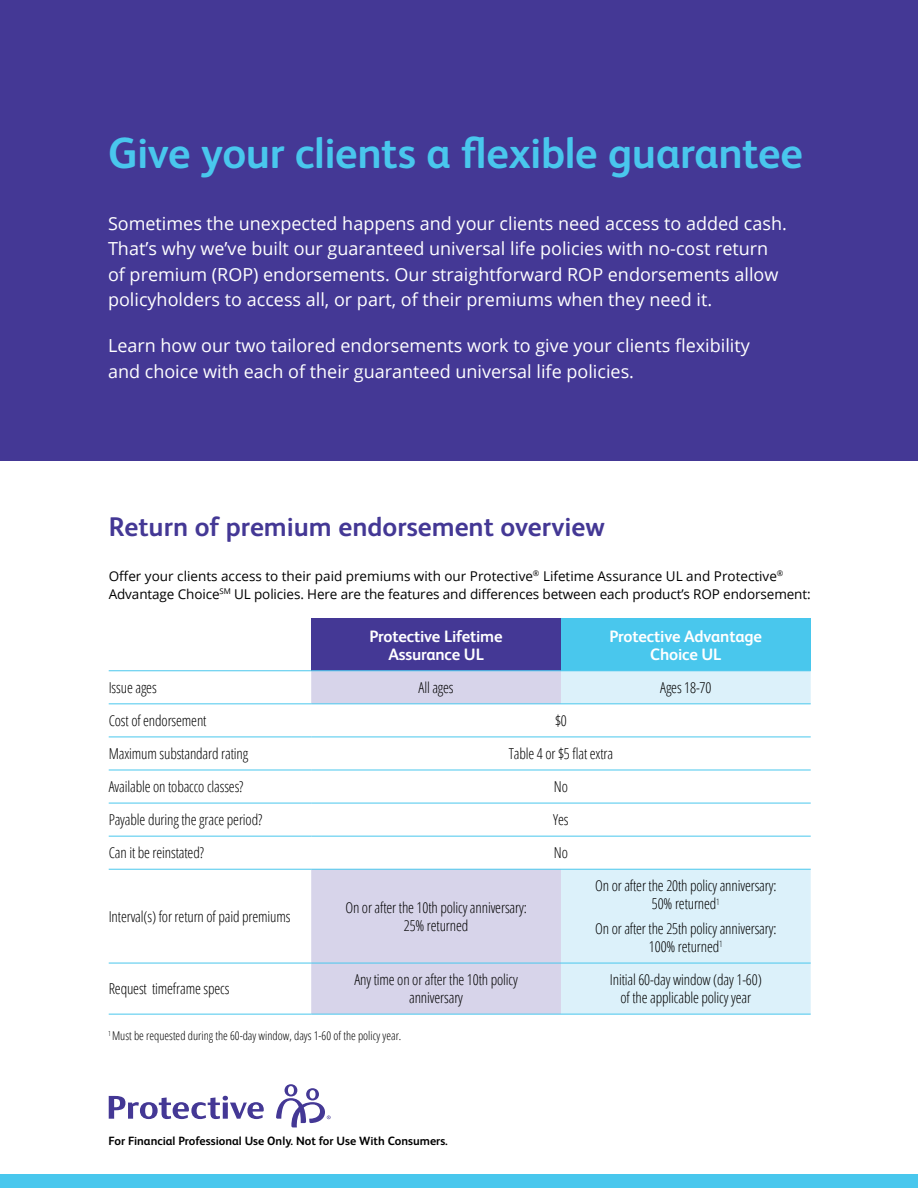
<style>
.page{position:relative;width:918px;height:1188px;background:#fff}
.page>*{position:absolute;margin:0;border:0;box-sizing:border-box;transform-origin:0 0}
.t1{font:700 43.5px "FS Albert Pro";letter-spacing:-.01em;color:#49c7ed}
.t2{font:700 27px "FS Albert Pro";color:#443895}
.t3{font:18px/25.5px "Open Sans";color:#fff}
.t4{font:700 16.5px/18px "FS Albert Pro";letter-spacing:-.01em;color:#fff;text-align:center}
.t5{font:300 condensed 15px/18px "Open Sans";letter-spacing:-.01em;color:#000;text-align:center}
.t6{font:13.5px/18px "Open Sans";letter-spacing:-.005em;color:#000}
.t7{font:300 condensed 12px "Open Sans";color:#000}
.t8{font:700 12px "FS Albert Pro";color:#000}
</style>
<div class="page">
<div style="left:0;top:1174px;width:918px;height:14px;background:#49c7ed"></div>
<div style="left:0;top:0;width:918px;height:461px;background:#443895"></div>
<svg style="left:109px;top:1096px;width:155px;height:23px"></svg>
<svg style="left:276px;top:1084px;width:55px;height:43px"></svg>
<div style="left:311px;top:618px;width:250px;height:53px;background:#443895"></div>
<div style="left:561px;top:618px;width:250px;height:53px;background:#49c7ed"></div>
<svg style="left:311px;top:671px;width:250px;height:343px;fill:#d7d4ea"></svg>
<svg style="left:561px;top:671px;width:250px;height:343px;fill:#dcf1fa"></svg>
<hr style="left:109px;top:670px;width:202px;height:1px;background:#49c7ed">
<hr style="left:311px;top:670px;width:250px;height:1px;background:#49c7ed">
<hr style="left:109px;top:703px;width:202px;height:1px;background:#49c7ed">
<hr style="left:311px;top:703px;width:250px;height:1px;background:#49c7ed">
<hr style="left:561px;top:703px;width:250px;height:1px;background:#49c7ed">
<hr style="left:109px;top:737px;width:202px;height:1px;background:#49c7ed">
<hr style="left:311px;top:737px;width:250px;height:1px;background:#49c7ed">
<hr style="left:561px;top:737px;width:250px;height:1px;background:#49c7ed">
<hr style="left:109px;top:770px;width:202px;height:1px;background:#49c7ed">
<hr style="left:311px;top:770px;width:250px;height:1px;background:#49c7ed">
<hr style="left:561px;top:770px;width:250px;height:1px;background:#49c7ed">
<hr style="left:109px;top:803px;width:202px;height:1px;background:#49c7ed">
<hr style="left:311px;top:803px;width:250px;height:1px;background:#49c7ed">
<hr style="left:561px;top:803px;width:250px;height:1px;background:#49c7ed">
<hr style="left:109px;top:836px;width:202px;height:1px;background:#49c7ed">
<hr style="left:311px;top:836px;width:250px;height:1px;background:#49c7ed">
<hr style="left:561px;top:836px;width:250px;height:1px;background:#49c7ed">
<hr style="left:109px;top:869px;width:202px;height:1px;background:#49c7ed">
<hr style="left:311px;top:869px;width:250px;height:1px;background:#49c7ed">
<hr style="left:561px;top:869px;width:250px;height:1px;background:#49c7ed">
<hr style="left:109px;top:963px;width:202px;height:1px;background:#49c7ed">
<hr style="left:311px;top:963px;width:250px;height:1px;background:#49c7ed">
<hr style="left:561px;top:963px;width:250px;height:1px;background:#49c7ed">
<hr style="left:109px;top:1014px;width:202px;height:1px;background:#49c7ed">
<hr style="left:311px;top:1014px;width:250px;height:1px;background:#49c7ed">
<hr style="left:561px;top:1014px;width:250px;height:1px;background:#49c7ed">
<h1 class="t1" style="left:108px;top:123px;width:696px">Give your clients a flexible guarantee</h1>
<p class="t3" style="left:108px;top:210px;width:680px">Sometimes the unexpected happens and your clients need access to added cash.<br>That’s why we’ve built our guaranteed universal life policies with no-cost return of premium (ROP) endorsements. Our straightforward ROP endorsements allow policyholders to access all, or part, of their premiums when they need it.</p>
<p class="t3" style="left:108px;top:332px;width:643px">Learn how our two tailored endorsements work to give your clients flexibility and choice with each of their guaranteed universal life policies.</p>
<h2 class="t2" style="left:109px;top:508px;width:498px">Return of premium endorsement overview</h2>
<p class="t6" style="left:109px;top:567px;width:704px">Offer your clients access to their paid premiums with our Protective<sup>®</sup> Lifetime Assurance UL and Protective<sup>®<br></sup>Advantage Choice<sup>SM</sup> UL policies. Here are the features and differences between each product’s ROP endorsement:</p>
<p class="t4" style="left:370px;top:626px;width:135px">Protective Lifetime<br>Assurance UL</p>
<p class="t4" style="left:610px;top:626px;width:154px">Protective Advantage<br>Choice UL</p>
<p class="t5" style="left:109px;top:678px;width:50px">Issue ages</p>
<p class="t5" style="left:419px;top:678px;width:37px">All ages</p>
<p class="t5" style="left:660px;top:678px;width:53px">Ages 18-70</p>
<p class="t5" style="left:109px;top:711px;width:99px">Cost of endorsement</p>
<p class="t5" style="left:555px;top:711px;width:13px">$0</p>
<p class="t5" style="left:109px;top:744px;width:141px">Maximum substandard rating</p>
<p class="t5" style="left:509px;top:744px;width:106px">Table 4 or $5 flat extra</p>
<p class="t5" style="left:109px;top:777px;width:136px">Available on tobacco classes?</p>
<p class="t5" style="left:554px;top:777px;width:16px">No</p>
<p class="t5" style="left:109px;top:810px;width:155px">Payable during the grace period?</p>
<p class="t5" style="left:553px;top:810px;width:17px">Yes</p>
<p class="t5" style="left:109px;top:843px;width:97px">Can it be reinstated?</p>
<p class="t5" style="left:554px;top:843px;width:16px">No</p>
<p class="t5" style="left:109px;top:907px;width:183px">Interval(s) for return of paid premiums</p>
<p class="t5" style="left:345px;top:898px;width:183px">On or after the 10th policy anniversary:<br>25% returned</p>
<p class="t5" style="left:595px;top:877px;width:183px">On or after the 20th policy anniversary:<br>50% returned<sup>1</sup></p>
<p class="t5" style="left:595px;top:919px;width:183px">On or after the 25th policy anniversary:<br>100% returned<sup>1</sup></p>
<p class="t5" style="left:109px;top:979px;width:122px">Request timeframe specs</p>
<p class="t5" style="left:354px;top:970px;width:165px">Any time on or after the 10th policy anniversary</p>
<p class="t5" style="left:610px;top:970px;width:153px">Initial 60-day window (day 1-60) of the applicable policy year</p>
<p class="t7" style="left:108px;top:1027px;width:295px"><sup>1</sup> Must be requested during the 60-day window, days 1-60 of the policy year.</p>
<p class="t8" style="left:109px;top:1132px;width:341px">For Financial Professional Use Only. Not for Use With Consumers.</p>
</div>
